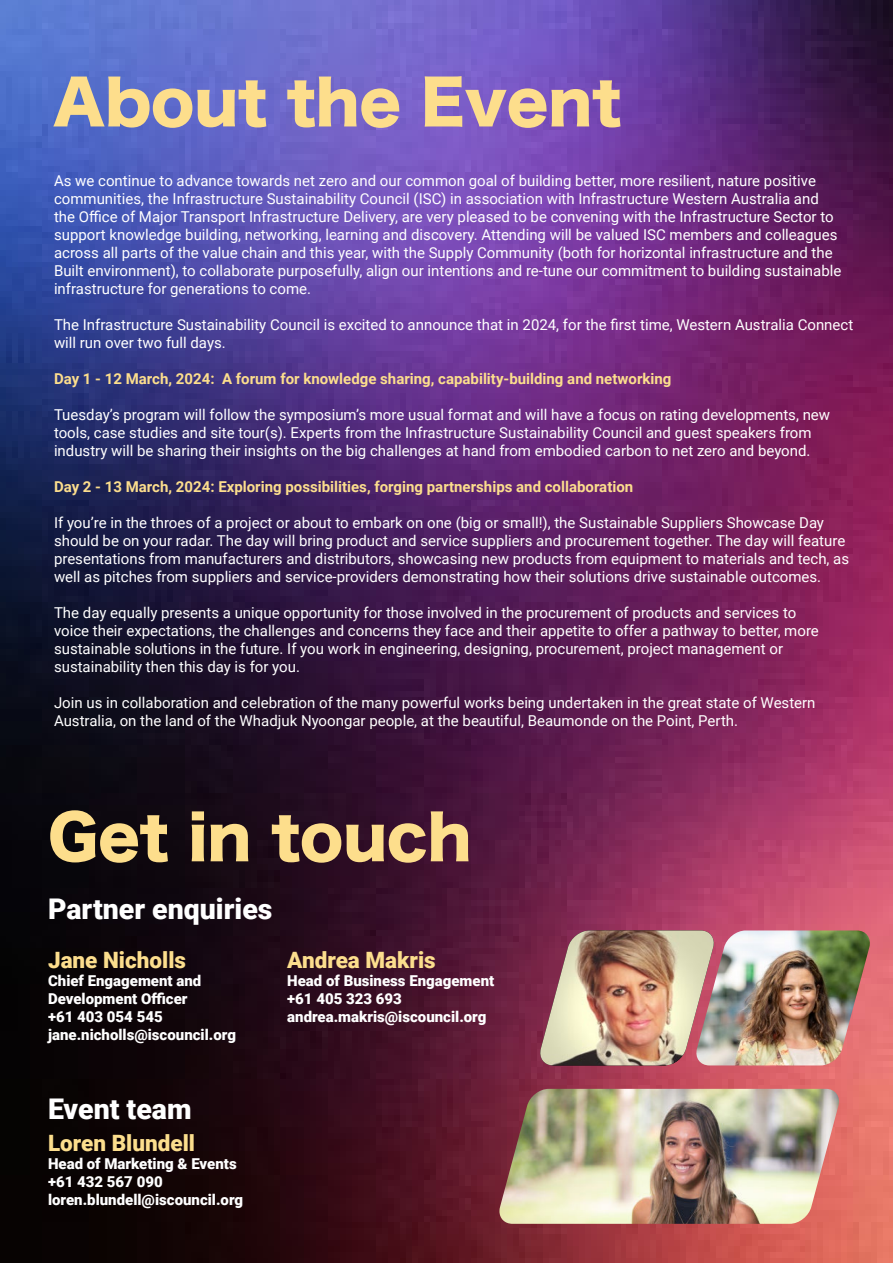
<style>
.page{position:relative;width:893px;height:1263px;background:#fff}
.page>*{position:absolute;margin:0;border:0;box-sizing:border-box;transform-origin:0 0}
.t1{font:60px "Hira Kaku Std N W8";color:#fdde8c}
.t2{font:900 28.5px "Roboto";color:#fff}
.t3{font:900 22.5px "Roboto";color:#fcde8d}
.t4{font:15px/18px "Roboto";color:#fff}
.t5{font:900 15px/18px "Roboto";color:#fff}
.t6{font:700 15px "Roboto";color:#fcde8d}
</style>
<div class="page">
<img style="left:0;top:0;width:893px;height:1263px">
<img style="left:540px;top:930px;width:154px;height:135px">
<img style="left:694px;top:930px;width:178px;height:135px">
<img style="left:499px;top:1089px;width:342px;height:135px">
<img style="left:0;top:985px;width:1px;height:278px">
<h1 class="t1" style="left:53px;top:69px;width:570px">About the Event</h1>
<p class="t4" style="left:54px;top:171px;width:789px">As we continue to advance towards net zero and our common goal of building better, more resilient, nature positive communities, the Infrastructure Sustainability Council (ISC) in association with Infrastructure Western Australia and the Office of Major Transport Infrastructure Delivery, are very pleased to be convening with the Infrastructure Sector to support knowledge building, networking, learning and discovery. Attending will be valued ISC members and colleagues across all parts of the value chain and this year, with the Supply Community (both for horizontal infrastructure and the Built environment), to collaborate purposefully, align our intentions and re-tune our commitment to building sustainable infrastructure for generations to come.</p>
<p class="t4" style="left:54px;top:315px;width:801px">The Infrastructure Sustainability Council is excited to announce that in 2024, for the first time, Western Australia Connect will run over two full days.</p>
<p class="t6" style="left:54px;top:371px;width:619px">Day 1 - 12 March, 2024: A forum for knowledge sharing, capability-building and networking</p>
<p class="t4" style="left:54px;top:405px;width:778px">Tuesday’s program will follow the symposium’s more usual format and will have a focus on rating developments, new tools, case studies and site tour(s). Experts from the Infrastructure Sustainability Council and guest speakers from industry will be sharing their insights on the big challenges at hand from embodied carbon to net zero and beyond.</p>
<p class="t6" style="left:54px;top:479px;width:581px">Day 2 - 13 March, 2024: Exploring possibilities, forging partnerships and collaboration</p>
<p class="t4" style="left:54px;top:513px;width:797px">If you’re in the throes of a project or about to embark on one (big or small!), the Sustainable Suppliers Showcase Day should be on your radar. The day will bring product and service suppliers and procurement together. The day will feature presentations from manufacturers and distributors, showcasing new products from equipment to materials and tech, as well as pitches from suppliers and service-providers demonstrating how their solutions drive sustainable outcomes.</p>
<p class="t4" style="left:54px;top:603px;width:766px">The day equally presents a unique opportunity for those involved in the procurement of products and services to voice their expectations, the challenges and concerns they face and their appetite to offer a pathway to better, more sustainable solutions in the future. If you work in engineering, designing, procurement, project management or sustainability then this day is for you.</p>
<p class="t4" style="left:54px;top:693px;width:763px">Join us in collaboration and celebration of the many powerful works being undertaken in the great state of Western<br>Australia, on the land of the Whadjuk Nyoongar people, at the beautiful, Beaumonde on the Point, Perth.</p>
<h1 class="t1" style="left:48px;top:804px;width:425px">Get in touch</h1>
<h2 class="t2" style="left:48px;top:898px;width:226px">Partner enquiries</h2>
<h3 class="t3" style="left:48px;top:950px;width:140px">Jane Nicholls</h3>
<p class="t5" style="left:48px;top:972px;width:189px">Chief Engagement and<br>Development Officer<br>+61 403 054 545 jane.nicholls@iscouncil.org</p>
<h3 class="t3" style="left:287px;top:950px;width:150px">Andrea Makris</h3>
<p class="t5" style="left:287px;top:972px;width:209px">Head of Business Engagement +61 405 323 693 andrea.makris@iscouncil.org</p>
<h2 class="t2" style="left:48px;top:1097px;width:145px">Event team</h2>
<h3 class="t3" style="left:48px;top:1133px;width:149px">Loren Blundell</h3>
<p class="t5" style="left:48px;top:1155px;width:197px">Head of Marketing &amp; Events +61 432 567 090 loren.blundell@iscouncil.org</p>
</div>
